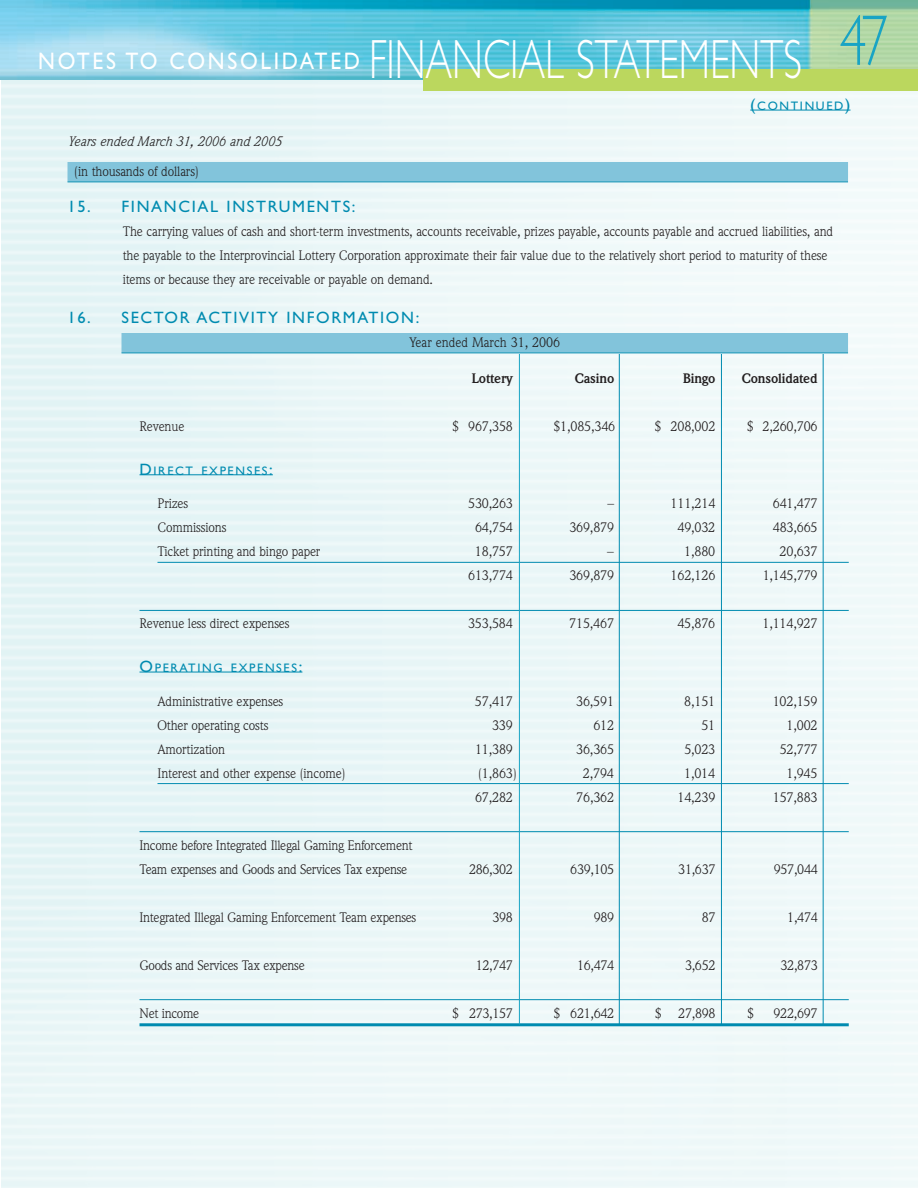
<style>
.page{position:relative;width:918px;height:1188px;background:#fff}
.page>*{position:absolute;margin:0;border:0;box-sizing:border-box;transform-origin:0 0}
.t1{font:300 72px "Gill Sans";color:#19a4c4;scale:.75 1}
.t2{font:300 55.5px "Gill Sans";color:#fff;scale:.72 1}
.t3{font:24px "Gill Sans";letter-spacing:.125em;color:#fff;scale:.9 1}
.t4{font:16.5px "Gill Sans";letter-spacing:.1em;color:#008bb0}
.t5{font:13.5px/24px "Weidemann";letter-spacing:-.01em;color:#231f20}
.t6{font:700 13.5px "Weidemann";letter-spacing:-.01em;color:#231f20}
.t7{font:italic 13.5px "Weidemann";color:#231f20}
.t8{font:12.3px "Gill Sans";letter-spacing:.135em;color:#008bb0}
.s1{font-size:16.5px}
</style>
<div class="page">
<img style="left:1px;top:80px;width:917px;height:1108px">
<img style="left:0;top:0;width:918px;height:80px">
<div style="left:423px;top:69px;width:495px;height:22px;background:#bbd75e"></div>
<hr style="left:750px;top:110px;width:100px;height:1px;background:#008bb0">
<div style="left:68px;top:162px;width:780px;height:20px;background:#82c4db"></div>
<hr style="left:68px;top:182px;width:780px;height:1px;background:#008bb0">
<div style="left:122px;top:333px;width:726px;height:19px;background:#82c4db"></div>
<hr style="left:122px;top:352px;width:726px;height:1px;background:#008bb0">
<hr style="left:140px;top:475px;width:133px;height:1px;background:#008bb0">
<hr style="left:158px;top:562px;width:691px;height:1px;background:#008bb0">
<hr style="left:140px;top:610px;width:709px;height:1px;background:#008bb0">
<hr style="left:140px;top:672px;width:162px;height:1px;background:#008bb0">
<hr style="left:158px;top:783px;width:691px;height:1px;background:#008bb0">
<hr style="left:140px;top:831px;width:709px;height:1px;background:#008bb0">
<hr style="left:140px;top:999px;width:709px;height:1px;background:#008bb0">
<hr style="left:140px;top:1023px;width:709px;height:3px;background:#008bb0">
<hr style="left:519px;top:354px;width:1px;height:670px;background:#19a4c4">
<hr style="left:619px;top:354px;width:1px;height:670px;background:#008bb0">
<hr style="left:823px;top:354px;width:1px;height:670px;background:#008bb0">
<hr style="left:721px;top:354px;width:1px;height:670px;background:#008bb0">
<h3 class="t3" style="left:38px;top:51px;width:359px">NOTES TO CONSOLIDATED</h3>
<p class="t7" style="left:68px;top:136px;width:215px">Years ended March 31, 2006 and 2005</p>
<h2 class="t2" style="left:369px;top:38px;width:603px">FINANCIAL STATEMENTS</h2>
<h1 class="t1" style="left:840px;top:13px;width:66px">47</h1>
<p class="t8" style="left:750px;top:101px;width:102px"><span class="s1">(</span>CONTINUED<span class="s1">)</span></p>
<p class="t5" style="left:74px;top:161px;width:126px">(in thousands of dollars)</p>
<p class="t4" style="left:68px;top:200px;width:290px">15. FINANCIAL INSTRUMENTS:</p>
<p class="t5" style="left:123px;top:221px;width:712px">The carrying values of cash and short-term investments, accounts receivable, prizes payable, accounts payable and accrued liabilities, and the payable to the Interprovincial Lottery Corporation approximate their fair value due to the relatively short period to maturity of these items or because they are receivable or payable on demand.</p>
<p class="t4" style="left:68px;top:311px;width:353px">16. SECTOR ACTIVITY INFORMATION:</p>
<p class="t5" style="left:409px;top:332px;width:152px">Year ended March 31, 2006</p>
<p class="t6" style="left:472px;top:373px;width:43px">Lottery</p>
<p class="t6" style="left:575px;top:373px;width:41px">Casino</p>
<p class="t6" style="left:683px;top:373px;width:34px">Bingo</p>
<p class="t6" style="left:742px;top:373px;width:77px">Consolidated</p>
<p class="t5" style="left:140px;top:416px;width:46px">Revenue</p>
<p class="t5" style="left:452px;top:416px;width:62px">$ 967,358</p>
<p class="t5" style="left:553px;top:416px;width:63px">$1,085,346</p>
<p class="t5" style="left:655px;top:416px;width:62px">$ 208,002</p>
<p class="t5" style="left:747px;top:416px;width:72px">$ 2,260,706</p>
<p class="t8" style="left:140px;top:466px;width:135px"><span class="s1">D</span>IRECT EXPENSES<span class="s1">:</span></p>
<p class="t5" style="left:158px;top:493px;width:32px">Prizes</p>
<p class="t5" style="left:468px;top:493px;width:46px">530,263</p>
<p class="t5" style="left:607px;top:493px;width:8px">–</p>
<p class="t5" style="left:671px;top:493px;width:46px">111,214</p>
<p class="t5" style="left:773px;top:493px;width:46px">641,477</p>
<p class="t5" style="left:158px;top:517px;width:71px">Commissions</p>
<p class="t5" style="left:475px;top:517px;width:39px">64,754</p>
<p class="t5" style="left:569px;top:517px;width:46px">369,879</p>
<p class="t5" style="left:677px;top:517px;width:39px">49,032</p>
<p class="t5" style="left:773px;top:517px;width:46px">483,665</p>
<p class="t5" style="left:158px;top:541px;width:164px">Ticket printing and bingo paper</p>
<p class="t5" style="left:475px;top:541px;width:39px">18,757</p>
<p class="t5" style="left:607px;top:541px;width:8px">–</p>
<p class="t5" style="left:684px;top:541px;width:32px">1,880</p>
<p class="t5" style="left:780px;top:541px;width:39px">20,637</p>
<p class="t5" style="left:468px;top:565px;width:46px">613,774</p>
<p class="t5" style="left:569px;top:565px;width:46px">369,879</p>
<p class="t5" style="left:671px;top:565px;width:46px">162,126</p>
<p class="t5" style="left:763px;top:565px;width:56px">1,145,779</p>
<p class="t5" style="left:140px;top:613px;width:152px">Revenue less direct expenses</p>
<p class="t5" style="left:468px;top:613px;width:46px">353,584</p>
<p class="t5" style="left:569px;top:613px;width:46px">715,467</p>
<p class="t5" style="left:677px;top:613px;width:39px">45,876</p>
<p class="t5" style="left:762px;top:613px;width:56px">1,114,927</p>
<p class="t8" style="left:140px;top:663px;width:164px"><span class="s1">O</span>PERATING EXPENSES<span class="s1">:</span></p>
<p class="t5" style="left:158px;top:690px;width:127px">Administrative expenses</p>
<p class="t5" style="left:475px;top:690px;width:39px">57,417</p>
<p class="t5" style="left:576px;top:690px;width:39px">36,591</p>
<p class="t5" style="left:684px;top:690px;width:32px">8,151</p>
<p class="t5" style="left:773px;top:690px;width:46px">102,159</p>
<p class="t5" style="left:158px;top:714px;width:112px">Other operating costs</p>
<p class="t5" style="left:492px;top:714px;width:22px">339</p>
<p class="t5" style="left:593px;top:714px;width:22px">612</p>
<p class="t5" style="left:701px;top:714px;width:15px">51</p>
<p class="t5" style="left:787px;top:714px;width:32px">1,002</p>
<p class="t5" style="left:158px;top:738px;width:69px">Amortization</p>
<p class="t5" style="left:475px;top:738px;width:39px">11,389</p>
<p class="t5" style="left:576px;top:738px;width:39px">36,365</p>
<p class="t5" style="left:684px;top:738px;width:32px">5,023</p>
<p class="t5" style="left:780px;top:738px;width:39px">52,777</p>
<p class="t5" style="left:158px;top:762px;width:190px">Interest and other expense (income)</p>
<p class="t5" style="left:478px;top:762px;width:40px">(1,863)</p>
<p class="t5" style="left:583px;top:762px;width:32px">2,794</p>
<p class="t5" style="left:684px;top:762px;width:32px">1,014</p>
<p class="t5" style="left:786px;top:762px;width:32px">1,945</p>
<p class="t5" style="left:475px;top:786px;width:39px">67,282</p>
<p class="t5" style="left:576px;top:786px;width:39px">76,362</p>
<p class="t5" style="left:678px;top:786px;width:39px">14,239</p>
<p class="t5" style="left:773px;top:786px;width:46px">157,883</p>
<p class="t5" style="left:140px;top:834px;width:275px">Income before Integrated Illegal Gaming Enforcement<br>Team expenses and Goods and Services Tax expense</p>
<p class="t5" style="left:469px;top:858px;width:45px">286,302</p>
<p class="t5" style="left:570px;top:858px;width:45px">639,105</p>
<p class="t5" style="left:678px;top:858px;width:39px">31,637</p>
<p class="t5" style="left:774px;top:858px;width:45px">957,044</p>
<p class="t5" style="left:140px;top:906px;width:278px">Integrated Illegal Gaming Enforcement Team expenses</p>
<p class="t5" style="left:492px;top:906px;width:22px">398</p>
<p class="t5" style="left:594px;top:906px;width:22px">989</p>
<p class="t5" style="left:702px;top:906px;width:15px">87</p>
<p class="t5" style="left:787px;top:906px;width:32px">1,474</p>
<p class="t5" style="left:140px;top:954px;width:167px">Goods and Services Tax expense</p>
<p class="t5" style="left:476px;top:954px;width:39px">12,747</p>
<p class="t5" style="left:577px;top:954px;width:39px">16,474</p>
<p class="t5" style="left:685px;top:954px;width:32px">3,652</p>
<p class="t5" style="left:781px;top:954px;width:39px">32,873</p>
<p class="t5" style="left:140px;top:1002px;width:61px">Net income</p>
<p class="t5" style="left:452px;top:1002px;width:62px">$ 273,157</p>
<p class="t5" style="left:554px;top:1002px;width:62px">$ 621,642</p>
<p class="t5" style="left:655px;top:1002px;width:62px">$ 27,898</p>
<p class="t5" style="left:747px;top:1002px;width:9px">$</p>
<p class="t5" style="left:774px;top:1002px;width:45px">922,697</p>
</div>
